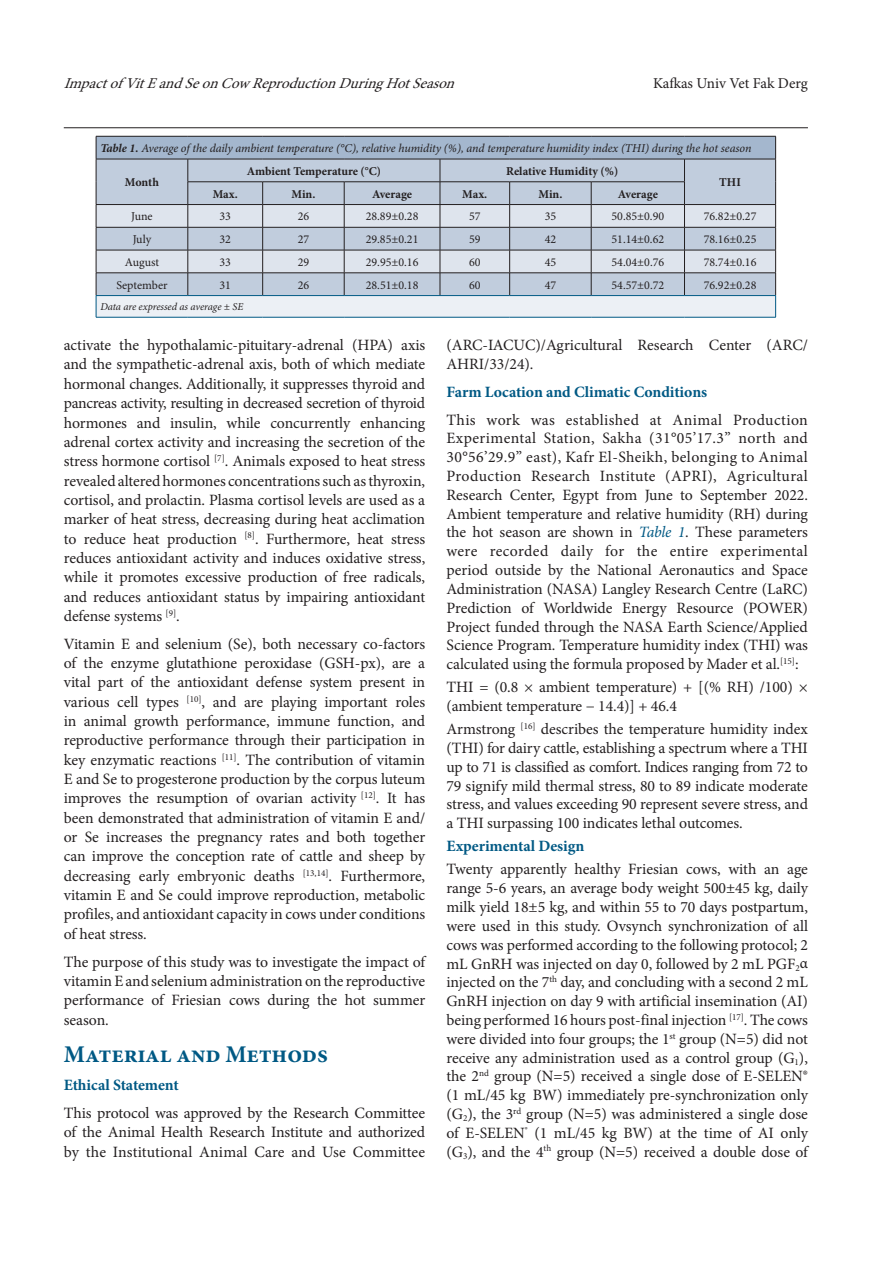
<style>
.page{position:relative;width:893px;height:1263px;background:#fff}
.page>*{position:absolute;margin:0;border:0;box-sizing:border-box;transform-origin:0 0}
.t1{font:700 24px "Minion Pro";letter-spacing:-.005em;color:#005984}
.t2{font:15.75px/19.4px "Minion Pro";letter-spacing:-.005em;color:#231f20;text-align:justify}
.t3{font:700 15.75px "Minion Pro";letter-spacing:-.005em;color:#005984}
.t4{font:italic 15px "Minion Pro";color:#231f20}
.t5{font:15px "Minion Pro";letter-spacing:-.005em;color:#231f20}
.t6{font:12px "Minion Pro";color:#231f20}
.t7{font:italic 12px "Minion Pro";letter-spacing:-.01em;color:#231f20}
.t8{font:700 12px "Minion Pro";letter-spacing:-.005em;color:#231f20}
.t9{font:italic 10.5px "Minion Pro";letter-spacing:-.01em;color:#231f20}
.s1{font-weight:700}
.s2{font-style:italic;color:#005984}
</style>
<div class="page">
<hr style="left:64px;top:127px;width:744px;height:1px;background:#231f20">
<svg style="left:96px;top:136px;width:680px;height:181px;background:#c0cbd8"></svg>
<hr style="left:96px;top:317px;width:92px;height:1px;background:#005984">
<hr style="left:188px;top:317px;width:75px;height:1px;background:#005984">
<hr style="left:263px;top:317px;width:81px;height:1px;background:#005984">
<hr style="left:344px;top:317px;width:96px;height:1px;background:#005984">
<hr style="left:440px;top:317px;width:70px;height:1px;background:#005984">
<hr style="left:510px;top:317px;width:81px;height:1px;background:#005984">
<hr style="left:591px;top:317px;width:93px;height:1px;background:#005984">
<hr style="left:684px;top:317px;width:92px;height:1px;background:#005984">
<p class="t4" style="left:64px;top:74px;width:399px">Impactof VitEandSeonCowReproductionDuringHotSeason</p>
<p class="t5" style="left:653px;top:74px;width:156px">Kafkas Univ Vet Fak Derg</p>
<p class="t7" style="left:100px;top:140px;width:653px"><span class="s1">Table 1.</span> Average of the daily ambient temperature (°C), relative humidity (%), and temperature humidity index (THI) during the hot season</p>
<p class="t8" style="left:125px;top:174px;width:35px">Month</p>
<p class="t8" style="left:247px;top:162px;width:136px">Ambient Temperature (°C)</p>
<p class="t8" style="left:506px;top:162px;width:113px">Relative Humidity (%)</p>
<p class="t8" style="left:719px;top:174px;width:23px">THI</p>
<p class="t8" style="left:213px;top:185px;width:26px">Max.</p>
<p class="t8" style="left:291px;top:185px;width:26px">Min.</p>
<p class="t8" style="left:372px;top:185px;width:42px">Average</p>
<p class="t8" style="left:462px;top:185px;width:26px">Max.</p>
<p class="t8" style="left:538px;top:185px;width:26px">Min.</p>
<p class="t8" style="left:618px;top:185px;width:42px">Average</p>
<p class="t6" style="left:131px;top:208px;width:23px">June</p>
<p class="t6" style="left:219px;top:208px;width:13px">33</p>
<p class="t6" style="left:298px;top:208px;width:13px">26</p>
<p class="t6" style="left:366px;top:208px;width:54px">28.89±0.28</p>
<p class="t6" style="left:469px;top:208px;width:13px">57</p>
<p class="t6" style="left:545px;top:208px;width:13px">35</p>
<p class="t6" style="left:611px;top:208px;width:54px">50.85±0.90</p>
<p class="t6" style="left:704px;top:208px;width:54px">76.82±0.27</p>
<p class="t6" style="left:133px;top:231px;width:20px">July</p>
<p class="t6" style="left:219px;top:231px;width:13px">32</p>
<p class="t6" style="left:298px;top:231px;width:13px">27</p>
<p class="t6" style="left:366px;top:231px;width:54px">29.85±0.21</p>
<p class="t6" style="left:469px;top:231px;width:13px">59</p>
<p class="t6" style="left:545px;top:231px;width:13px">42</p>
<p class="t6" style="left:611px;top:231px;width:54px">51.14±0.62</p>
<p class="t6" style="left:704px;top:231px;width:54px">78.16±0.25</p>
<p class="t6" style="left:125px;top:254px;width:36px">August</p>
<p class="t6" style="left:219px;top:254px;width:13px">33</p>
<p class="t6" style="left:298px;top:254px;width:13px">29</p>
<p class="t6" style="left:366px;top:254px;width:54px">29.95±0.16</p>
<p class="t6" style="left:469px;top:254px;width:13px">60</p>
<p class="t6" style="left:545px;top:254px;width:13px">45</p>
<p class="t6" style="left:611px;top:254px;width:54px">54.04±0.76</p>
<p class="t6" style="left:704px;top:254px;width:54px">78.74±0.16</p>
<p class="t6" style="left:116px;top:277px;width:53px">September</p>
<p class="t6" style="left:219px;top:277px;width:13px">31</p>
<p class="t6" style="left:298px;top:277px;width:13px">26</p>
<p class="t6" style="left:366px;top:277px;width:54px">28.51±0.18</p>
<p class="t6" style="left:469px;top:277px;width:13px">60</p>
<p class="t6" style="left:545px;top:277px;width:13px">47</p>
<p class="t6" style="left:611px;top:277px;width:54px">54.57±0.72</p>
<p class="t6" style="left:704px;top:277px;width:54px">76.92±0.28</p>
<p class="t9" style="left:100px;top:300px;width:144px">Data are expressed as average ± SE</p>
<p class="t2" style="left:64px;top:335px;width:363px">activate the hypothalamic-pituitary-adrenal (HPA) axis and the sympathetic-adrenal axis, both of which mediate hormonal changes. Additionally, it suppresses thyroid and pancreas activity, resulting in decreased secretion of thyroid hormones and insulin, while concurrently enhancing adrenal cortex activity and increasing the secretion of the stress hormone cortisol <sup>[7]</sup>. Animals exposed to heat stress revealed altered hormones concentrations such as thyroxin, cortisol, and prolactin. Plasma cortisol levels are used as a marker of heat stress, decreasing during heat acclimation to reduce heat production <sup>[8]</sup>. Furthermore, heat stress reduces antioxidant activity and induces oxidative stress, while it promotes excessive production of free radicals, and reduces antioxidant status by impairing antioxidant defense systems <sup>[9]</sup>.</p>
<p class="t2" style="left:64px;top:634px;width:363px">Vitamin E and selenium (Se), both necessary co-factors of the enzyme glutathione peroxidase (GSH-px), are a vital part of the antioxidant defense system present in various cell types <sup>[10]</sup>, and are playing important roles in animal growth performance, immune function, and reproductive performance through their participation in key enzymatic reactions <sup>[11]</sup>. The contribution of vitamin E and Se to progesterone production by the corpus luteum improves the resumption of ovarian activity <sup>[12]</sup>. It has been demonstrated that administration of vitamin E and/ or Se increases the pregnancy rates and both together can improve the conception rate of cattle and sheep by decreasing early embryonic deaths <sup>[13,14]</sup>. Furthermore, vitamin E and Se could improve reproduction, metabolic profiles, and antioxidant capacity in cows under conditions of heat stress.</p>
<p class="t2" style="left:64px;top:952px;width:363px">The purpose of this study was to investigate the impact of vitamin E and selenium administration on the reproductive performance of Friesian cows during the hot summer season.</p>
<h1 class="t1" style="left:64px;top:1038px;width:266px">Material and Methods</h1>
<p class="t3" style="left:64px;top:1074px;width:116px">Ethical Statement</p>
<p class="t2" style="left:64px;top:1103px;width:363px">This protocol was approved by the Research Committee of the Animal Health Research Institute and authorized by the Institutional Animal Care and Use Committee</p>
<p class="t2" style="left:446px;top:336px;width:363px">(ARC-IACUC)/Agricultural Research Center (ARC/<br>AHRI/33/24).</p>
<p class="t3" style="left:446px;top:381px;width:262px">Farm Location and Climatic Conditions</p>
<p class="t2" style="left:446px;top:410px;width:363px;line-height:18.8px">This work was established at Animal Production Experimental Station, Sakha (31°05’17.3” north and 30°56’29.9” east), Kafr El-Sheikh, belonging to Animal Production Research Institute (APRI), Agricultural Research Center, Egypt from June to September 2022.<br>Ambient temperature and relative humidity (RH) during the hot season are shown in <span class="s2">Table 1</span>. These parameters were recorded daily for the entire experimental period outside by the National Aeronautics and Space Administration (NASA) Langley Research Centre (LaRC)<br>Prediction of Worldwide Energy Resource (POWER)<br>Project funded through the NASA Earth Science/Applied Science Program. Temperature humidity index (THI) was calculated using the formula proposed by Mader et al.<sup>[15]</sup>:</p>
<p class="t2" style="left:446px;top:678px;width:363px;line-height:18.8px">THI = (0.8 × ambient temperature) + [(% RH) /100) × (ambient temperature − 14.4)] + 46.4</p>
<p class="t2" style="left:446px;top:720px;width:363px;line-height:18.8px">Armstrong <sup>[16]</sup> describes the temperature humidity index (THI) for dairy cattle, establishing a spectrum where a THI up to 71 is classified as comfort. Indices ranging from 72 to 79 signify mild thermal stress, 80 to 89 indicate moderate stress, and values exceeding 90 represent severe stress, and a THI surpassing 100 indicates lethal outcomes.</p>
<p class="t3" style="left:446px;top:835px;width:139px">Experimental Design</p>
<p class="t2" style="left:446px;top:860px;width:363px;line-height:18.8px">Twenty apparently healthy Friesian cows, with an age range 5-6 years, an average body weight 500±45 kg, daily milk yield 18±5 kg, and within 55 to 70 days postpartum, were used in this study. Ovsynch synchronization of all cows was performed according to the following protocol; 2 mL GnRH was injected on day 0, followed by 2 mL PGF<sub>2</sub>α injected on the 7<sup>th</sup> day, and concluding with a second 2 mL GnRH injection on day 9 with artificial insemination (AI) being performed 16 hours post-final injection <sup>[17]</sup>. The cows were divided into four groups; the 1<sup>st</sup> group (N=5) did not receive any administration used as a control group (G<sub>1</sub>), the 2<sup>nd</sup> group (N=5) received a single dose of E-SELEN® (1 mL/45 kg BW) immediately pre-synchronization only (G<sub>2</sub>), the 3<sup>rd</sup> group (N=5) was administered a single dose of E-SELEN<sup>®</sup> (1 mL/45 kg BW) at the time of AI only (G<sub>3</sub>), and the 4<sup>th</sup> group (N=5) received a double dose of</p>
</div>
